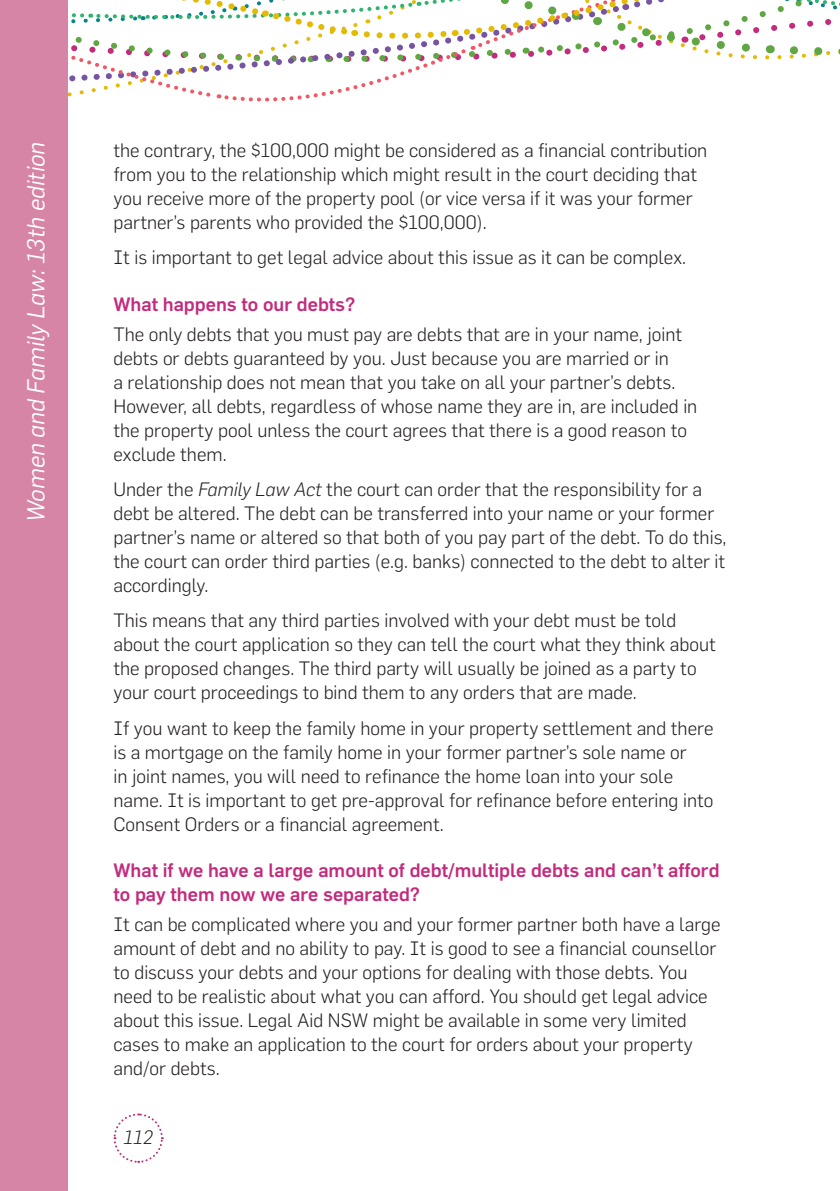
<style>
.page{position:relative;width:840px;height:1191px;background:#fff}
.page>*{position:absolute;margin:0;border:0;box-sizing:border-box;transform-origin:0 0}
.t1{font:italic 24px "Flama";letter-spacing:.005em;color:#fff}
.t2{font:300 19px/24px "Flama";color:#231f20}
.t3{font:500 19px/24px "Flama";color:#c32b7d}
.t4{font:italic 300 19px "Flama";color:#231f20}
.s1{font-style:italic}
</style>
<div class="page">
<svg style="left:68px;top:0;width:772px;height:102px"></svg>
<div style="left:0;top:0;width:68px;height:1191px;background:#d685a7"></div>
<svg style="left:113px;top:1113px;width:51px;height:50px"></svg>
<p class="t1" style="left:22px;top:522px;width:382px;rotate:-90deg">Women and Family Law: 13th edition</p>
<p class="t2" style="left:113px;top:138px;width:595px">the contrary, the $100,000 might be considered as a financial contribution from you to the relationship which might result in the court deciding that you receive more of the property pool (or vice versa if it was your former partner’s parents who provided the $100,000).</p>
<p class="t2" style="left:113px;top:245px;width:573px">It is important to get legal advice about this issue as it can be complex.</p>
<p class="t3" style="left:113px;top:292px;width:243px">What happens to our debts?</p>
<p class="t2" style="left:113px;top:321px;width:585px">The only debts that you must pay are debts that are in your name, joint debts or debts guaranteed by you. Just because you are married or in<br>a relationship does not mean that you take on all your partner’s debts.<br>However, all debts, regardless of whose name they are in, are included in the property pool unless the court agrees that there is a good reason to exclude them.</p>
<p class="t2" style="left:113px;top:477px;width:614px">Under the <span class="s1">Family Law Act</span> the court can order that the responsibility for a debt be altered. The debt can be transferred into your name or your former partner’s name or altered so that both of you pay part of the debt. To do this, the court can order third parties (e.g. banks) connected to the debt to alter it accordingly.</p>
<p class="t2" style="left:113px;top:608px;width:603px">This means that any third parties involved with your debt must be told about the court application so they can tell the court what they think about the proposed changes. The third party will usually be joined as a party to your court proceedings to bind them to any orders that are made.</p>
<p class="t2" style="left:113px;top:715px;width:601px">If you want to keep the family home in your property settlement and there is a mortgage on the family home in your former partner’s sole name or<br>in joint names, you will need to refinance the home loan into your sole name. It is important to get pre-approval for refinance before entering into Consent Orders or a financial agreement.</p>
<p class="t3" style="left:113px;top:858px;width:607px">What if we have a large amount of debt/multiple debts and can’t afford to pay them now we are separated?</p>
<p class="t2" style="left:113px;top:912px;width:608px">It can be complicated where you and your former partner both have a large amount of debt and no ability to pay. It is good to see a financial counsellor to discuss your debts and your options for dealing with those debts. You need to be realistic about what you can afford. You should get legal advice about this issue. Legal Aid NSW might be available in some very limited cases to make an application to the court for orders about your property and/or debts.</p>
<p class="t4" style="left:123px;top:1125px;width:31px">112</p>
</div>
